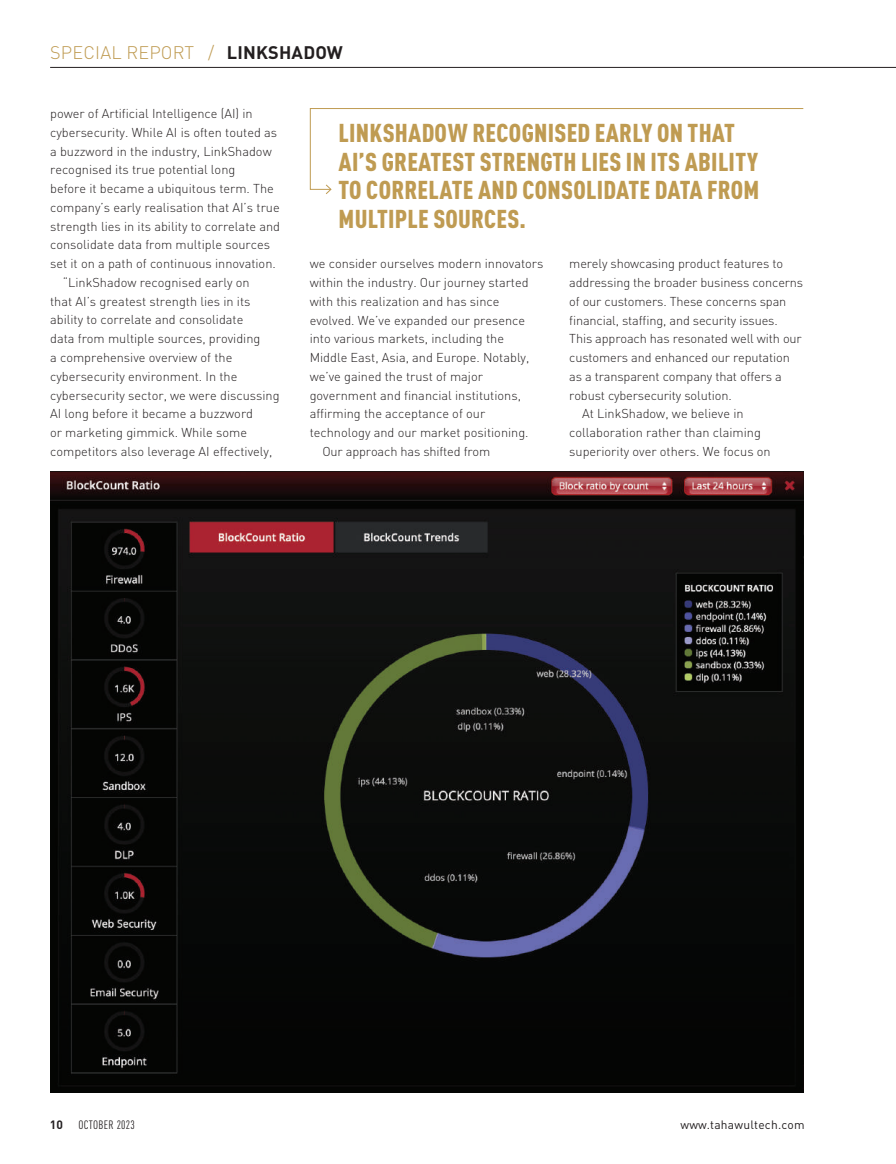
<style>
.page{position:relative;width:896px;height:1164px;background:#fff}
.page>*{position:absolute;margin:0;border:0;box-sizing:border-box;transform-origin:0 0}
.t1{font:900 condensed 25.5px/28.5px "DINOT";letter-spacing:.01em;color:#bf9b52}
.t2{font:300 18px "DINOT";color:#bf9b52}
.t3{font:300 12.75px "DINOT";color:#231f20}
.t4{font:12px "DINOT";letter-spacing:.02em;color:#231f20}
.t5{font:condensed 12px "DINOT";letter-spacing:.02em;color:#231f20}
.t6{font:700 12px "DINOT";color:#231f20}
.s1{font-weight:700;color:#231f20}
</style>
<div class="page">
<hr style="left:50px;top:67px;width:845px;height:1px;background:#231f20">
<svg style="left:310px;top:108px;width:493px;height:86px"></svg>
<img style="left:50px;top:471px;width:753px;height:621px">
<h2 class="t2" style="left:50px;top:41px;width:294px">SPECIAL REPORT / <span class="s1">LINKSHADOW</span></h2>
<p class="t3" style="left:50px;top:106px;width:204px">power of Artificial Intelligence (AI) in</p>
<p class="t3" style="left:50px;top:124px;width:228px">cybersecurity. While AI is often touted as</p>
<p class="t3" style="left:50px;top:143px;width:223px">a buzzword in the industry, LinkShadow</p>
<p class="t3" style="left:50px;top:162px;width:187px">recognised its true potential long</p>
<p class="t3" style="left:50px;top:181px;width:225px">before it became a ubiquitous term. The</p>
<p class="t3" style="left:50px;top:199px;width:231px">company’s early realisation that AI’s true</p>
<p class="t3" style="left:50px;top:218px;width:231px">strength lies in its ability to correlate and</p>
<p class="t3" style="left:50px;top:237px;width:221px">consolidate data from multiple sources</p>
<p class="t3" style="left:50px;top:256px;width:227px">set it on a path of continuous innovation.</p>
<p class="t3" style="left:63px;top:274px;width:188px">“LinkShadow recognised early on</p>
<p class="t3" style="left:50px;top:293px;width:202px">that AI’s greatest strength lies in its</p>
<p class="t3" style="left:50px;top:312px;width:195px">ability to correlate and consolidate</p>
<p class="t3" style="left:50px;top:331px;width:212px">data from multiple sources, providing</p>
<p class="t3" style="left:50px;top:350px;width:184px">a comprehensive overview of the</p>
<p class="t3" style="left:50px;top:368px;width:189px">cybersecurity environment. In the</p>
<p class="t3" style="left:50px;top:387px;width:231px">cybersecurity sector, we were discussing</p>
<p class="t3" style="left:50px;top:406px;width:204px">AI long before it became a buzzword</p>
<p class="t3" style="left:50px;top:425px;width:198px">or marketing gimmick. While some</p>
<p class="t3" style="left:50px;top:443px;width:224px">competitors also leverage AI effectively,</p>
<h1 class="t1" style="left:338px;top:118px;width:422px">LINKSHADOW RECOGNISED EARLY ON THAT AI’S GREATEST STRENGTH LIES IN ITS ABILITY TO CORRELATE AND CONSOLIDATE DATA FROM MULTIPLE SOURCES.</h1>
<p class="t3" style="left:309px;top:256px;width:235px">we consider ourselves modern innovators</p>
<p class="t3" style="left:309px;top:275px;width:220px">within the industry. Our journey started</p>
<p class="t3" style="left:309px;top:293px;width:191px">with this realization and has since</p>
<p class="t3" style="left:309px;top:312px;width:217px">evolved. We’ve expanded our presence</p>
<p class="t3" style="left:309px;top:331px;width:196px">into various markets, including the</p>
<p class="t3" style="left:309px;top:350px;width:221px">Middle East, Asia, and Europe. Notably,</p>
<p class="t3" style="left:309px;top:368px;width:175px">we’ve gained the trust of major</p>
<p class="t3" style="left:309px;top:387px;width:213px">government and financial institutions,</p>
<p class="t3" style="left:309px;top:406px;width:177px">affirming the acceptance of our</p>
<p class="t3" style="left:309px;top:425px;width:220px">technology and our market positioning.</p>
<p class="t3" style="left:322px;top:443px;width:169px">Our approach has shifted from</p>
<p class="t3" style="left:569px;top:256px;width:215px">merely showcasing product features to</p>
<p class="t3" style="left:569px;top:275px;width:235px">addressing the broader business concerns</p>
<p class="t3" style="left:569px;top:293px;width:218px">of our customers. These concerns span</p>
<p class="t3" style="left:569px;top:312px;width:210px">financial, staffing, and security issues.</p>
<p class="t3" style="left:569px;top:331px;width:234px">This approach has resonated well with our</p>
<p class="t3" style="left:569px;top:350px;width:222px">customers and enhanced our reputation</p>
<p class="t3" style="left:569px;top:368px;width:214px">as a transparent company that offers a</p>
<p class="t3" style="left:569px;top:387px;width:164px">robust cybersecurity solution.</p>
<p class="t3" style="left:582px;top:406px;width:163px">At LinkShadow, we believe in</p>
<p class="t3" style="left:569px;top:425px;width:193px">collaboration rather than claiming</p>
<p class="t3" style="left:569px;top:443px;width:203px">superiority over others. We focus on</p>
<p class="t6" style="left:50px;top:1117px;width:15px">10</p>
<p class="t5" style="left:78px;top:1118px;width:58px">OCTOBER 2023</p>
<p class="t4" style="left:680px;top:1117px;width:126px">www.tahawultech.com</p>
</div>
